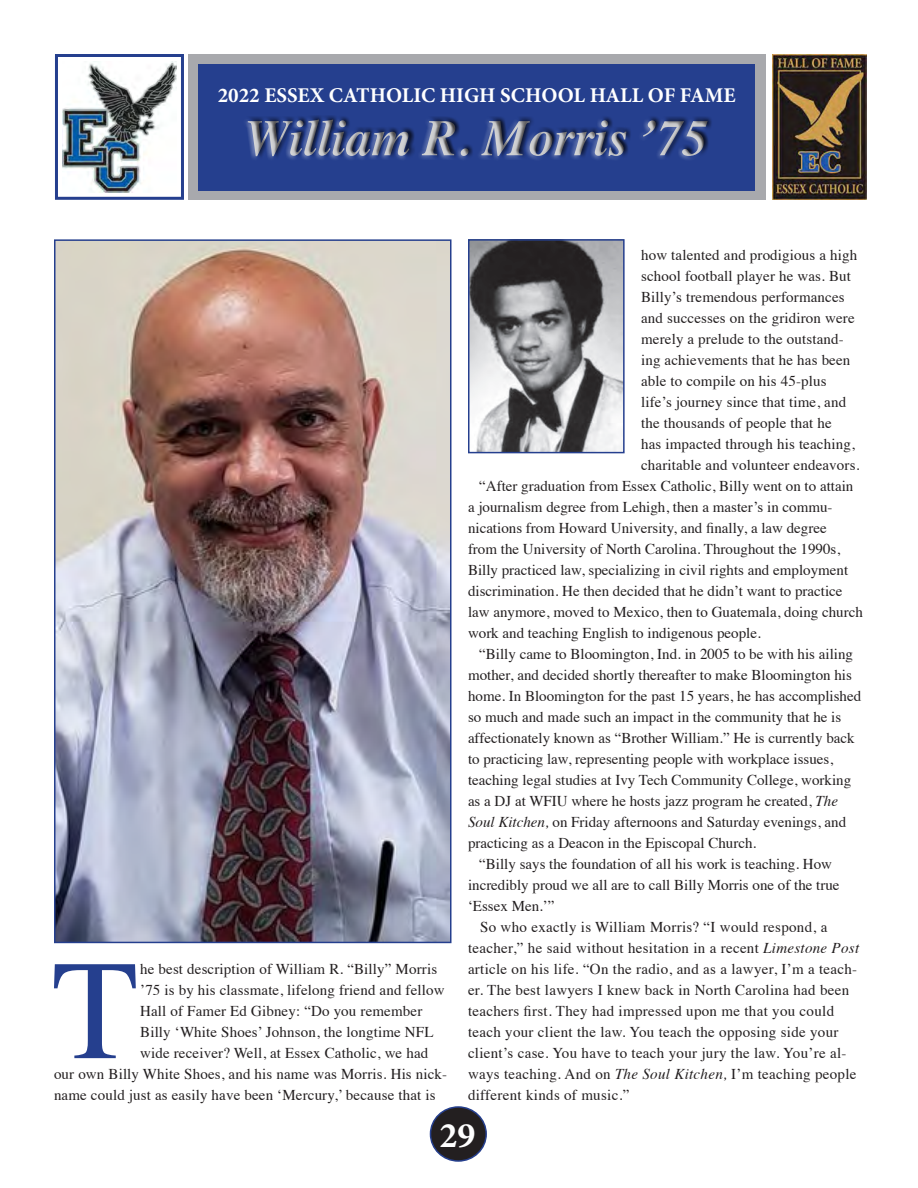
<style>
.page{position:relative;width:918px;height:1188px;background:#fff}
.page>*{position:absolute;margin:0;border:0;box-sizing:border-box;transform-origin:0 0}
.t1{font:141.9px "Times";color:#253f8e}
.t2{font:italic 700 51px "Times";color:#c5c6c8}
.t3{font:700 36px "Minion Pro";color:#fff}
.t4{font:700 21px "Minion Pro";color:#fff}
.t5{font:15px/21px "Times";color:#231f20}
.t6{font:15px/21px "Times";letter-spacing:.02em;color:#231f20}
.s1{font-style:italic}
</style>
<div class="page">
<div style="left:188px;top:54px;width:578px;height:146px;background:#a8a9ad"></div>
<img style="left:773px;top:54px;width:93px;height:146px">
<img style="left:62px;top:62px;width:115px;height:130px">
<div style="left:55px;top:54px;width:129px;height:146px;border:3px solid #253f8e"></div>
<div style="left:199px;top:64px;width:556px;height:127px;background:#253f8e"></div>
<div style="left:245px;top:115px;width:467px;height:46px;background:#231f20;opacity:.75"></div>
<img style="left:57px;top:242px;width:392px;height:698px">
<div style="left:54px;top:239px;width:398px;height:704px;border:2px solid #253f8e"></div>
<img style="left:471px;top:242px;width:151px;height:208px">
<div style="left:468px;top:239px;width:157px;height:214px;border:2px solid #253f8e"></div>
<div style="left:431px;top:1107px;width:55px;height:54px;background:#231f20;border-radius:50%"></div>
<div style="left:430px;top:1106px;width:57px;height:56px;border:2px solid #253f8e;border-radius:50%"></div>
<p class="t4" style="left:218px;top:81px;width:519px">2022 ESSEX CATHOLIC HIGH SCHOOL HALL OF FAME</p>
<h2 class="t2" style="left:245px;top:90px;width:464px">William R. Morris ’75</h2>
<p class="t5" style="left:641px;top:243px;width:220px">how talented and prodigious a high school football player he was. But Billy’s tremendous performances and successes on the gridiron were merely a prelude to the outstand&shy;ing achievements that he has been able to compile on his 45-plus life’s journey since that time, and the thousands of people that he<br>has impacted through his teaching, charitable and volunteer endeavors.</p>
<p class="t5" style="left:468px;top:474px;width:396px;text-indent:11px">“After graduation from Essex Catholic, Billy went on to attain a journalism degree from Lehigh, then a master’s in commu&shy;nications from Howard University, and finally, a law degree<br>from the University of North Carolina. Throughout the 1990s, Billy practiced law, specializing in civil rights and employment discrimination. He then decided that he didn’t want to practice law anymore, moved to Mexico, then to Guatemala, doing church work and teaching English to indigenous people.</p>
<p class="t5" style="left:468px;top:642px;width:395px;text-indent:11px">“Billy came to Bloomington, Ind. in 2005 to be with his ailing mother, and decided shortly thereafter to make Bloomington his home. In Bloomington for the past 15 years, he has accomplished so much and made such an impact in the community that he is affectionately known as “Brother William.” He is currently back to practicing law, representing people with workplace issues, teaching legal studies at Ivy Tech Community College, working as a DJ at WFIU where he hosts jazz program he created, <span class="s1">The Soul Kitchen,</span> on Friday afternoons and Saturday evenings, and practicing as a Deacon in the Episcopal Church.</p>
<p class="t5" style="left:468px;top:852px;width:373px;text-indent:11px">“Billy says the foundation of all his work is teaching. How incredibly proud we all are to call Billy Morris one of the true ‘Essex Men.’”</p>
<p class="t6" style="left:468px;top:915px;width:393px;text-indent:12px">So who exactly is William Morris? “I would respond, a teacher,” he said without hesitation in a recent <span class="s1">Limestone Post </span>article on his life. “On the radio, and as a lawyer, I’m a teach&shy;er. The best lawyers I knew back in North Carolina had been teachers first. They had impressed upon me that you could teach your client the law. You teach the opposing side your client’s case. You have to teach your jury the law. You’re al&shy;ways teaching. And on <span class="s1">The Soul Kitchen,</span> I’m teaching people different kinds of music.”</p>
<p class="t3" style="left:440px;top:1110px;width:37px">29</p>
<p class="t1" style="left:52px;top:878px;width:88px">T</p>
<p class="t5" style="left:140px;top:957px;width:299px">he best description of William R. “Billy” Morris</p>
<p class="t5" style="left:140px;top:978px;width:306px">’75 is by his classmate, lifelong friend and fellow</p>
<p class="t5" style="left:140px;top:999px;width:284px">Hall of Famer Ed Gibney: “Do you remember</p>
<p class="t5" style="left:140px;top:1020px;width:295px">Billy ‘White Shoes’ Johnson, the longtime NFL</p>
<p class="t5" style="left:140px;top:1041px;width:290px">wide receiver? Well, at Essex Catholic, we had</p>
<p class="t5" style="left:54px;top:1062px;width:395px">our own Billy White Shoes, and his name was Morris. His nick-</p>
<p class="t5" style="left:54px;top:1083px;width:383px">name could just as easily have been ‘Mercury,’ because that is</p>
</div>
